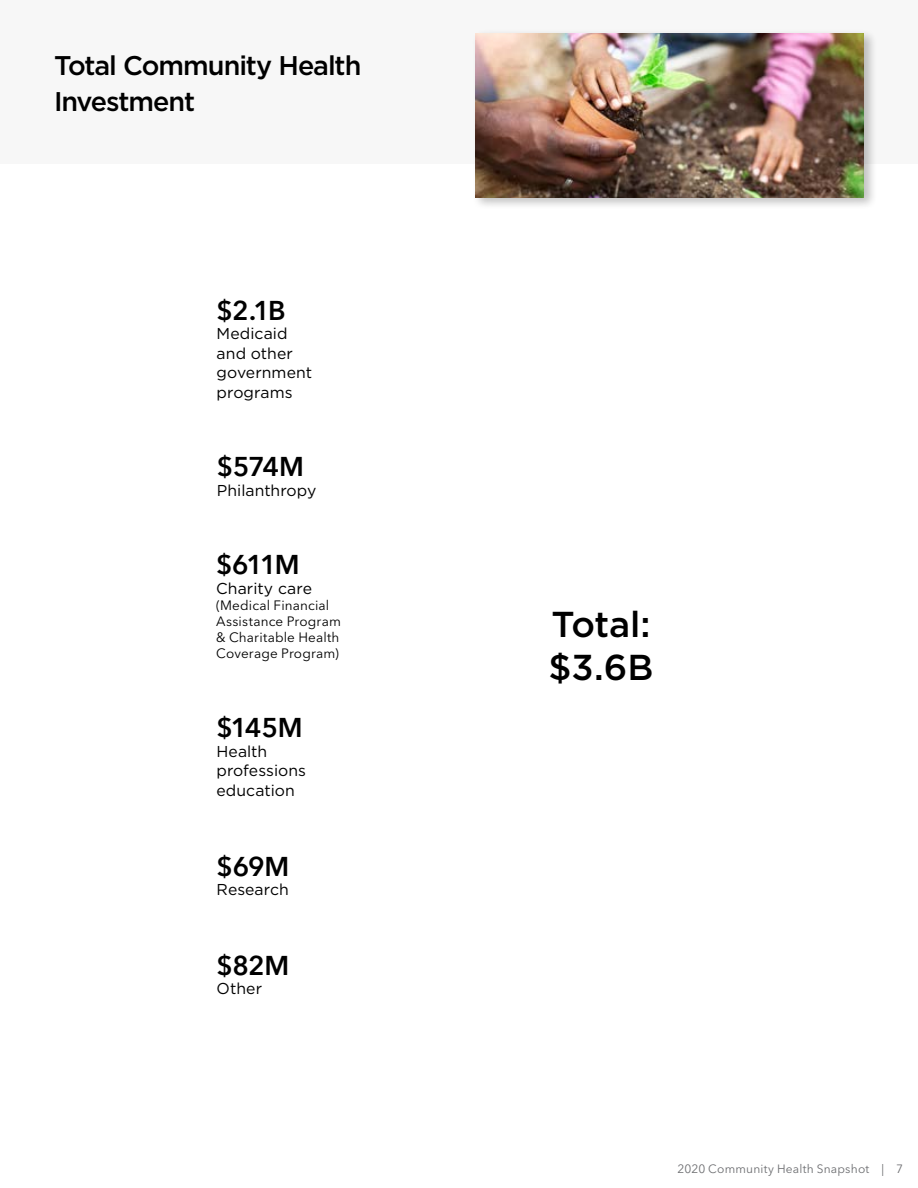
<style>
.page{position:relative;width:918px;height:1188px;background:#fff}
.page>*{position:absolute;margin:0;border:0;box-sizing:border-box;transform-origin:0 0}
.t1{font:500 36px/43.2px "Gotham";letter-spacing:-.005em;color:#000}
.t2{font:500 27px/36px "Gotham";letter-spacing:-.04em;color:#000}
.t3{font:600 27px "Avenir Next LT Pro";letter-spacing:-.035em;color:#000}
.t4{font:15.75px/19.5px "Gotham";letter-spacing:.005em;color:#000}
.t5{font:13.5px/16.2px "Avenir Next LT Pro";letter-spacing:.01em;color:#000}
.t6{font:12px "Avenir Next LT Pro";letter-spacing:.015em;color:#6d6e71}
</style>
<div class="page">
<div style="left:0;top:0;width:918px;height:164px;background:#f7f7f7"></div>
<div style="left:472px;top:29px;width:405px;height:181px;background:#000;opacity:.25"></div>
<img style="left:476px;top:33px;width:388px;height:164px">
<h3 class="t2" style="left:54px;top:47px;width:309px">Total Community Health<br>Investment</h3>
<p class="t3" style="left:217px;top:294px;width:71px">$2.1B</p>
<p class="t4" style="left:217px;top:324px;width:97px">Medicaid and other government programs</p>
<p class="t3" style="left:217px;top:450px;width:88px">$574M</p>
<p class="t4" style="left:217px;top:480px;width:101px">Philanthropy</p>
<p class="t3" style="left:216px;top:548px;width:85px">$611M</p>
<p class="t4" style="left:216px;top:578px;width:97px">Charity care</p>
<p class="t5" style="left:216px;top:597px;width:126px">(Medical Financial<br>Assistance Program &amp; Charitable Health<br>Coverage Program)</p>
<p class="t3" style="left:216px;top:712px;width:88px">$145M</p>
<p class="t4" style="left:216px;top:741px;width:91px">Health professions education</p>
<p class="t3" style="left:217px;top:850px;width:74px">$69M</p>
<p class="t4" style="left:217px;top:880px;width:74px">Research</p>
<p class="t3" style="left:217px;top:949px;width:74px">$82M</p>
<p class="t4" style="left:217px;top:978px;width:47px">Other</p>
<p class="t1" style="left:548px;top:602px;width:107px">Total: $3.6B</p>
<p class="t6" style="left:677px;top:1161px;width:227px">2020 Community Health Snapshot | 7</p>
</div>
